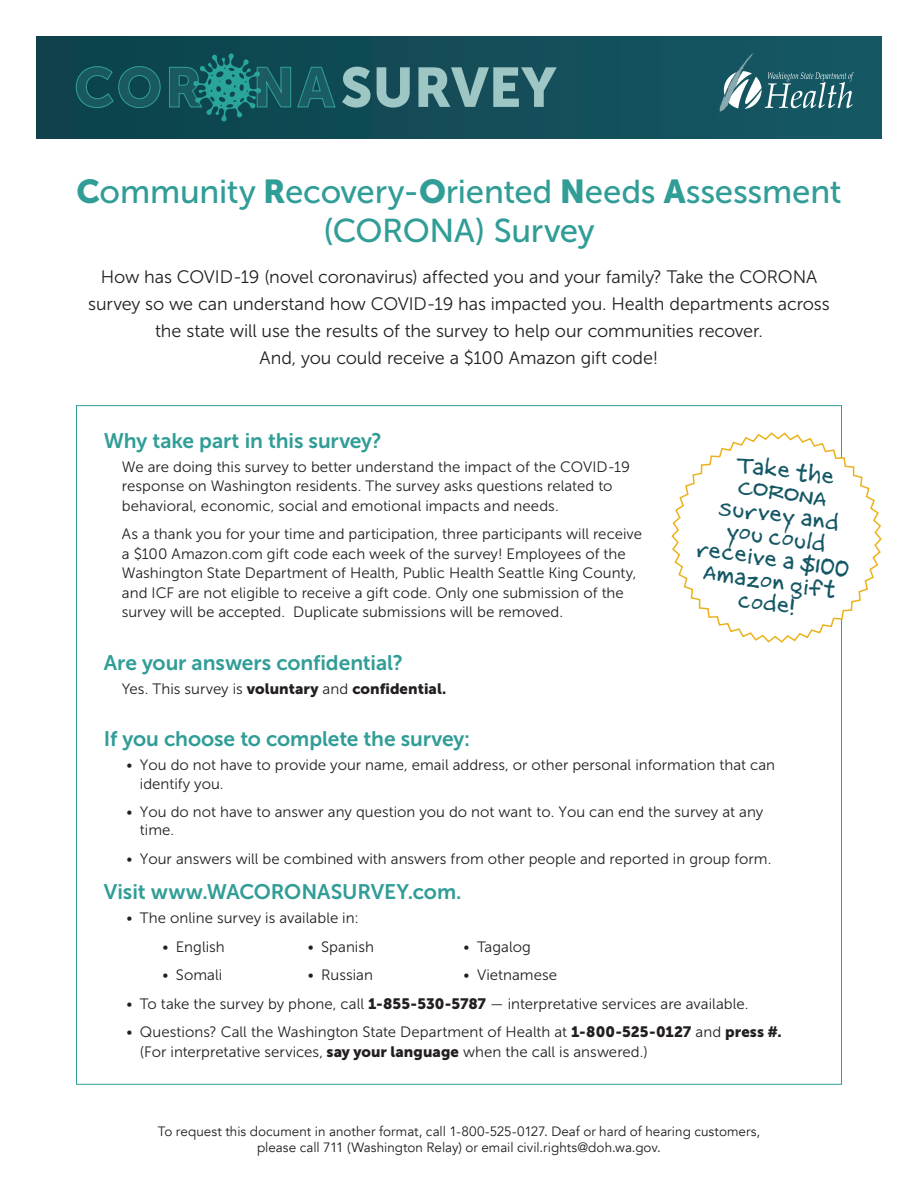
<style>
.page{position:relative;width:918px;height:1188px;background:#fff}
.page>*{position:absolute;margin:0;border:0;box-sizing:border-box;transform-origin:0 0}
.t1{font:55.35px "Museo Sans 900";color:#9ec6c4}
.t2{font:33px/39px "Museo Sans 500";letter-spacing:-.005em;color:#319d97;text-align:center}
.t3{font:24.15px/22.4px "Matt B";color:#155865;text-align:center}
.t4{font:21px "Museo Sans 700";letter-spacing:-.005em;color:#319d97}
.t5{font:18px/27px "Museo Sans 300";letter-spacing:-.005em;color:#231f20;text-align:center}
.Text{font:15px/19.5px "Museo Sans 300";color:#231f20}
.Text-2{font:15px "Museo Sans 900";letter-spacing:.005em;color:#231f20}
.Pub_Number___ADA{font:13.5px/16.5px "Avenir";color:#231f20;text-align:center}
.s1{color:#388c8b}
.s2{font-family:"Museo Sans 900"}
.s3{font-family:"Museo Sans 300"}
</style>
<div class="page">
<div style="left:36px;top:36px;width:846px;height:103px;background:linear-gradient(to right,#0d414a,#165864)"></div>
<svg style="left:719px;top:53px;width:135px;height:60px;background:#3e747e"></svg>
<svg style="left:671px;top:431px;width:211px;height:213px"></svg>
<svg style="left:76px;top:66px;width:85px;height:42px;background:#0f4e55"></svg>
<svg style="left:297px;top:67px;width:39px;height:41px;background:#12535b"></svg>
<svg style="left:169px;top:53px;width:122px;height:69px;background:#145f63"></svg>
<p class="t1" style="left:74px;top:56px;width:484px"><span class="s1">COR NA</span>SURVEY</p>
<p class="t2" style="left:76px;top:173px;width:767px"><span class="s2">C</span>ommunity <span class="s2">R</span>ecovery-<span class="s2">O</span>riented <span class="s2">N</span>eeds <span class="s2">A</span>ssessment (CORONA) Survey</p>
<p class="t5" style="left:88px;top:263px;width:743px">How has COVID-19 (novel coronavirus) affected you and your family? Take the CORONA survey so we can understand how COVID-19 has impacted you. Health departments across the state will use the results of the survey to help our communities recover.<br>And, you could receive a $100 Amazon gift code!</p>
<h1 class="t4" style="left:104px;top:429px;width:279px">Why take part in this survey?</h1>
<p class="Text" style="left:122px;top:457px;width:510px">We are doing this survey to better understand the impact of the COVID-19 response on Washington residents. The survey asks questions related to behavioral, economic, social and emotional impacts and needs.</p>
<p class="Text" style="left:122px;top:525px;width:522px">As a thank you for your time and participation, three participants will receive a $100 Amazon.com gift code each week of the survey! Employees of the Washington State Department of Health, Public Health Seattle King County, and ICF are not eligible to receive a gift code. Only one submission of the survey will be accepted. Duplicate submissions will be removed.</p>
<h1 class="t4" style="left:104px;top:651px;width:301px">Are your answers confidential?</h1>
<p class="Text-2" style="left:122px;top:680px;width:326px"><span class="s3">Yes. This survey is</span> voluntary <span class="s3">and</span> confidential.</p>
<h1 class="t4" style="left:104px;top:727px;width:368px">If you choose to complete the survey:</h1>
<p class="Text" style="left:140px;top:755px;width:637px;line-height:19px;text-indent:-14px">• You do not have to provide your name, email address, or other personal information that can identify you.</p>
<p class="Text" style="left:140px;top:803px;width:625px;line-height:18px;text-indent:-14px">• You do not have to answer any question you do not want to. You can end the survey at any time.</p>
<p class="Text" style="left:126px;top:849px;width:647px">• Your answers will be combined with answers from other people and reported in group form.</p>
<h1 class="t4" style="left:104px;top:880px;width:359px">Visit www.WACORONASURVEY.com.</h1>
<p class="Text" style="left:126px;top:909px;width:234px">• The online survey is available in:</p>
<p class="Text" style="left:162px;top:937px;width:64px">• English</p>
<p class="Text" style="left:162px;top:966px;width:61px">• Somali</p>
<p class="t3" style="left:710px;top:451px;width:156px;rotate:8deg">Take the<br>CORONA survey and you could receive a $100<br>Amazon gift code!</p>
<p class="Text" style="left:308px;top:937px;width:68px">• Spanish</p>
<p class="Text" style="left:308px;top:966px;width:67px">• Russian</p>
<p class="Text" style="left:464px;top:937px;width:69px">• Tagalog</p>
<p class="Text" style="left:464px;top:966px;width:95px">• Vietnamese</p>
<p class="Text" style="left:126px;top:994px;width:624px">• To take the survey by phone, call <span class="s2">1-855-530-5787</span> — interpretative services are available.</p>
<p class="Text" style="left:140px;top:1023px;width:643px;text-indent:-14px">• Questions? Call the Washington State Department of Health at <span class="s2">1-800-525-0127</span> and <span class="s2">press #. </span>(For interpretative services, <span class="s2">say your language</span> when the call is answered.)</p>
<p class="Pub_Number___ADA" style="left:158px;top:1123px;width:604px">To request this document in another format, call 1-800-525-0127. Deaf or hard of hearing customers, please call 711 (Washington Relay) or email civil.rights@doh.wa.gov.</p>
</div>
